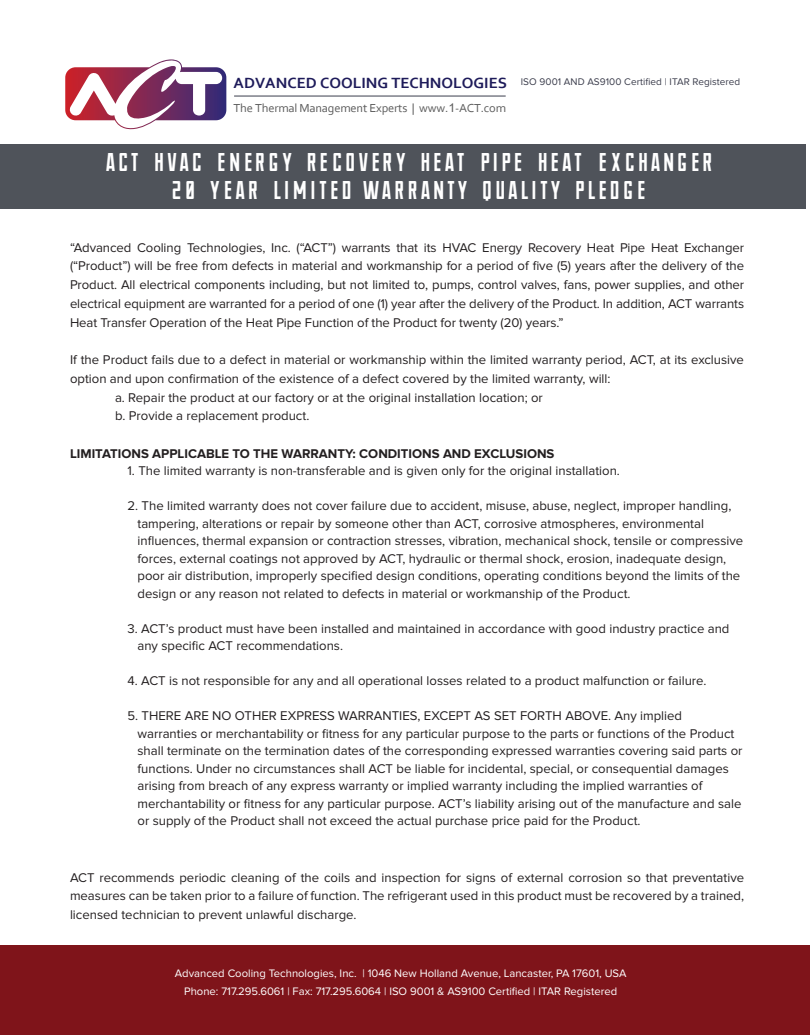
<style>
.page{position:relative;width:810px;height:1035px;background:#fff}
.page>*{position:absolute;margin:0;border:0;box-sizing:border-box;transform-origin:0 0}
.t1{font:22.5px/28.8px "NOVUM";letter-spacing:-.04em;color:#fff;text-align:center}
.t2{font:13.12px/17.5px "Proxima Nova";color:#231f20}
.t3{font:700 13.12px "Proxima Nova";color:#231f20}
.t4{font:12.12px "Corbel";letter-spacing:-.015em;color:#5d5d5d}
.t5{font:11.25px/17.5px "Proxima Nova";color:#fff;text-align:center}
.t6{font:10px "Proxima Nova";letter-spacing:.005em;color:#3b3d4c}
.s1{font-family:"Corbel";font-weight:700;font-size:15.5px;color:#1e1b5a}
.s2{font-family:"Arial"}
</style>
<div class="page">
<div style="left:0;top:144px;width:805px;height:65px;background:#4f535a"></div>
<svg style="left:65px;top:59px;width:161px;height:71px"></svg>
<hr style="left:234px;top:96px;width:272px;height:1px;background:#3b3d4c">
<div style="left:0;top:946px;width:810px;height:89px;background:#7f141a"></div>
<p class="t6" style="left:234px;top:76px;width:508px"><span class="s1">ADVANCED COOLING TECHNOLOGIES</span> ISO 9001 AND AS9100 Certified | ITAR Registered</p>
<p class="t4" style="left:234px;top:101px;width:274px">The Thermal Management Experts | www.<span class="s2">1</span>-ACT.com</p>
<h1 class="t1" style="left:104px;top:149px;width:612px">ACT HVAC ENERGY RECOVERY HEAT PIPE HEAT EXCHANGER<br>20 YEAR LIMITED WARRANTY QUALITY PLEDGE</h1>
<p class="t2" style="left:70px;top:238px;width:676px;line-height:18.8px;text-align:justify">“Advanced Cooling Technologies, Inc. (“ACT”) warrants that its HVAC Energy Recovery Heat Pipe Heat Exchanger (“Product”) will be free from defects in material and workmanship for a period of five (5) years after the delivery of the Product. All electrical components including, but not limited to, pumps, control valves, fans, power supplies, and other electrical equipment are warranted for a period of one (1) year after the delivery of the Product. In addition, ACT warrants Heat Transfer Operation of the Heat Pipe Function of the Product for twenty (20) years.”</p>
<p class="t2" style="left:70px;top:351px;width:675px">If the Product fails due to a defect in material or workmanship within the limited warranty period, ACT, at its exclusive</p>
<p class="t2" style="left:70px;top:370px;width:542px">option and upon confirmation of the existence of a defect covered by the limited warranty, will:</p>
<p class="t2" style="left:115px;top:389px;width:429px">a. Repair the product at our factory or at the original installation location; or</p>
<p class="t2" style="left:115px;top:408px;width:196px">b. Provide a replacement product.</p>
<p class="t3" style="left:70px;top:446px;width:486px">LIMITATIONS APPLICABLE TO THE WARRANTY: CONDITIONS AND EXCLUSIONS</p>
<p class="t2" style="left:128px;top:463px;width:494px">1. The limited warranty is non-transferable and is given only for the original installation.</p>
<p class="t2" style="left:138px;top:498px;width:607px;text-indent:-10px">2. The limited warranty does not cover failure due to accident, misuse, abuse, neglect, improper handling, tampering, alterations or repair by someone other than ACT, corrosive atmospheres, environmental influences, thermal expansion or contraction stresses, vibration, mechanical shock, tensile or compressive forces, external coatings not approved by ACT, hydraulic or thermal shock, erosion, inadequate design, poor air distribution, improperly specified design conditions, operating conditions beyond the limits of the design or any reason not related to defects in material or workmanship of the Product.</p>
<p class="t2" style="left:138px;top:620px;width:594px;text-indent:-10px">3. ACT’s product must have been installed and maintained in accordance with good industry practice and any specific ACT recommendations.</p>
<p class="t2" style="left:128px;top:672px;width:581px">4. ACT is not responsible for any and all operational losses related to a product malfunction or failure.</p>
<p class="t2" style="left:138px;top:707px;width:607px;text-indent:-10px">5. THERE ARE NO OTHER EXPRESS WARRANTIES, EXCEPT AS SET FORTH ABOVE. Any implied warranties or merchantability or fitness for any particular purpose to the parts or functions of the Product shall terminate on the termination dates of the corresponding expressed warranties covering said parts or functions. Under no circumstances shall ACT be liable for incidental, special, or consequential damages arising from breach of any express warranty or implied warranty including the implied warranties of merchantability or fitness for any particular purpose. ACT’s liability arising out of the manufacture and sale or supply of the Product shall not exceed the actual purchase price paid for the Product.</p>
<p class="t2" style="left:70px;top:868px;width:676px;line-height:18.8px;text-align:justify">ACT recommends periodic cleaning of the coils and inspection for signs of external corrosion so that preventative measures can be taken prior to a failure of function. The refrigerant used in this product must be recovered by a trained, licensed technician to prevent unlawful discharge.</p>
<p class="t5" style="left:175px;top:965px;width:453px">Advanced Cooling Technologies, Inc. | 1046 New Holland Avenue, Lancaster, PA 17601, USA<br>Phone: 717.295.6061 | Fax: 717.295.6064 | ISO 9001 &amp; AS9100 Certified | ITAR Registered</p>
</div>
